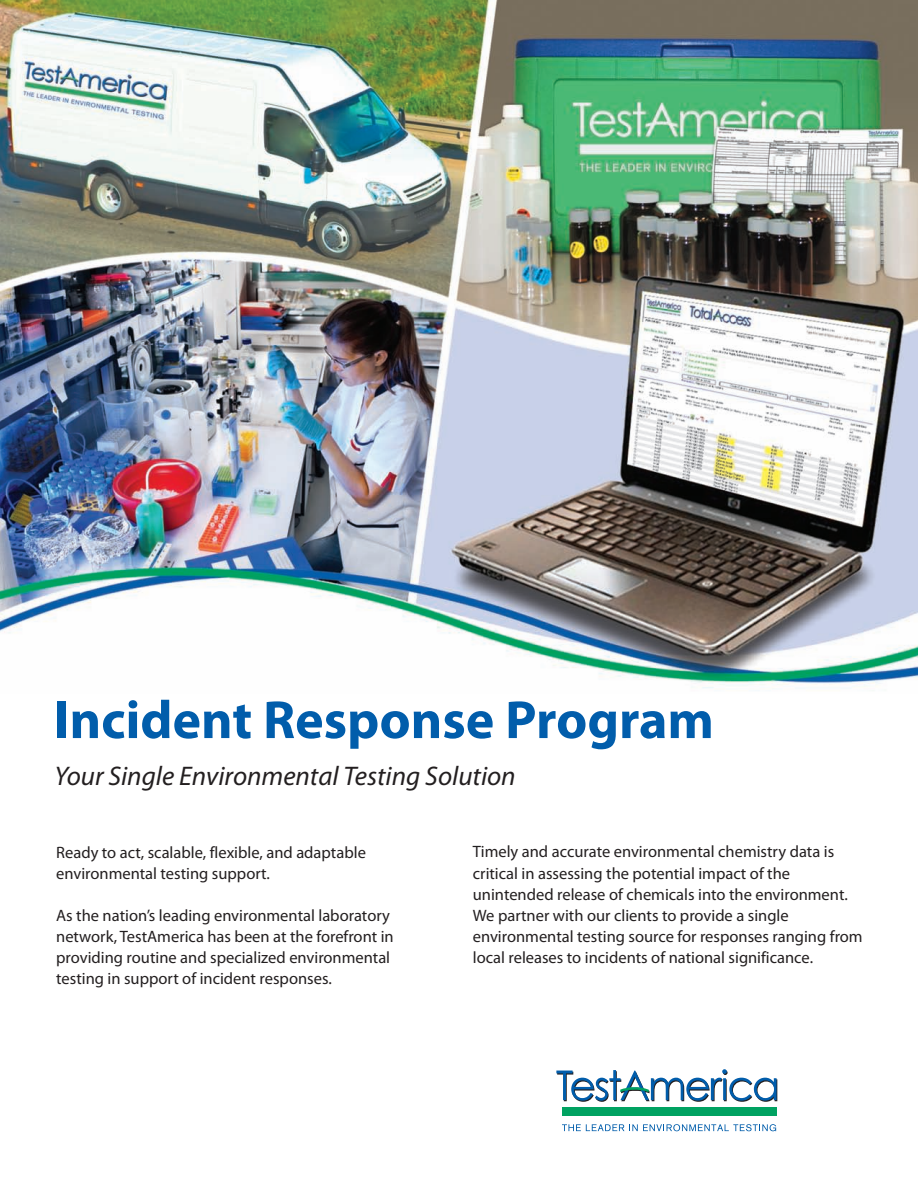
<style>
.page{position:relative;width:918px;height:1188px;background:#fff}
.page>*{position:absolute;margin:0;border:0;box-sizing:border-box;transform-origin:0 0}
.t1{font:700 54px "Myriad Pro";color:#015dab}
.t2{font:italic 27px "Myriad Pro";color:#231f20}
.t3{font:16.5px/21px "Myriad Pro";color:#231f20}
</style>
<div class="page">
<img style="left:0;top:0;width:918px;height:691px">
<svg style="left:562px;top:1124px;width:214px;height:7px"></svg>
<svg style="left:556px;top:1069px;width:221px;height:33px"></svg>
<div style="left:562px;top:1107px;width:215px;height:9px;background:#00a261"></div>
<h1 class="t1" style="left:54px;top:700px;width:661px">Incident Response Program</h1>
<h2 class="t2" style="left:55px;top:766px;width:463px">Your Single Environmental Testing Solution</h2>
<p class="t3" style="left:56px;top:843px;width:311px">Ready to act, scalable, flexible, and adaptable environmental testing support.</p>
<p class="t3" style="left:56px;top:906px;width:339px">As the nation’s leading environmental laboratory network, TestAmerica has been at the forefront in providing routine and specialized environmental testing in support of incident responses.</p>
<p class="t3" style="left:473px;top:843px;width:391px">Timely and accurate environmental chemistry data is critical in assessing the potential impact of the unintended release of chemicals into the environment.<br>We partner with our clients to provide a single environmental testing source for responses ranging from local releases to incidents of national significance.</p>
</div>
